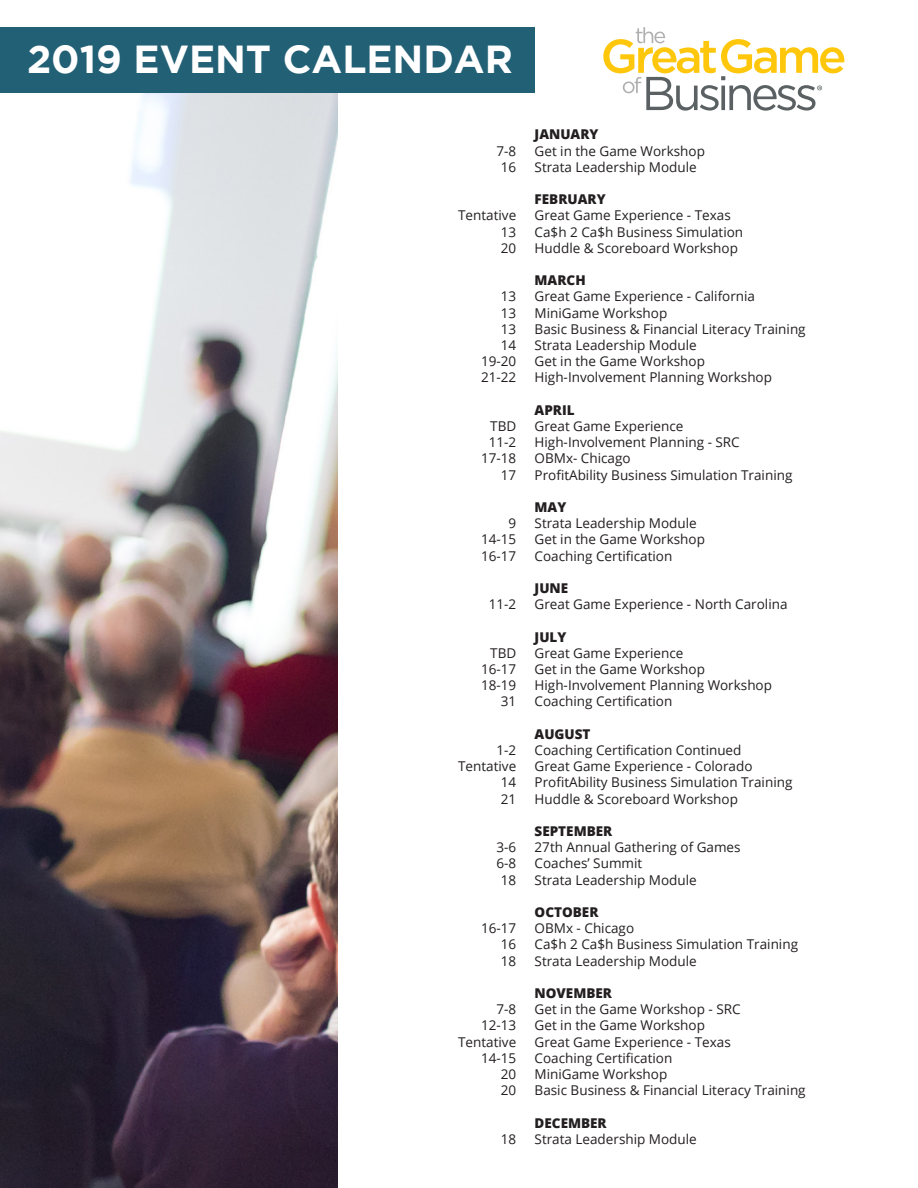
<style>
.page{position:relative;width:918px;height:1188px;background:#fff}
.page>*{position:absolute;margin:0;border:0;box-sizing:border-box;transform-origin:0 0}
.t1{font:700 39px "Gotham";color:#fff}
.t2{font:13.5px "Open Sans";color:#231f20}
.t3{font:800 13.5px "Open Sans";color:#231f20}
</style>
<div class="page">
<svg style="left:603px;top:27px;width:241px;height:84px"></svg>
<img style="left:0;top:93px;width:338px;height:1095px">
<div style="left:0;top:27px;width:535px;height:66px;background:#226075"></div>
<p class="t1" style="left:27px;top:36px;width:487px">2019 EVENT CALENDAR</p>
<p class="t2" style="left:497px;top:142px;width:21px">7-8</p>
<p class="t2" style="left:501px;top:158px;width:17px">16</p>
<p class="t2" style="left:458px;top:206px;width:60px">Tentative</p>
<p class="t2" style="left:501px;top:223px;width:17px">13</p>
<p class="t2" style="left:501px;top:239px;width:17px">20</p>
<p class="t2" style="left:501px;top:287px;width:17px">13</p>
<p class="t2" style="left:501px;top:304px;width:17px">13</p>
<p class="t2" style="left:501px;top:320px;width:17px">13</p>
<p class="t2" style="left:501px;top:336px;width:17px">14</p>
<p class="t2" style="left:481px;top:352px;width:37px">19-20</p>
<p class="t2" style="left:481px;top:368px;width:37px">21-22</p>
<p class="t2" style="left:490px;top:417px;width:28px">TBD</p>
<p class="t2" style="left:489px;top:433px;width:29px">11-2</p>
<p class="t2" style="left:481px;top:449px;width:37px">17-18</p>
<p class="t2" style="left:501px;top:466px;width:17px">17</p>
<p class="t2" style="left:509px;top:514px;width:9px">9</p>
<p class="t2" style="left:481px;top:530px;width:37px">14-15</p>
<p class="t2" style="left:481px;top:547px;width:37px">16-17</p>
<p class="t2" style="left:489px;top:595px;width:29px">11-2</p>
<p class="t2" style="left:490px;top:644px;width:28px">TBD</p>
<p class="t2" style="left:481px;top:660px;width:37px">16-17</p>
<p class="t2" style="left:481px;top:676px;width:37px">18-19</p>
<p class="t2" style="left:501px;top:692px;width:17px">31</p>
<p class="t2" style="left:497px;top:741px;width:21px">1-2</p>
<p class="t2" style="left:458px;top:757px;width:60px">Tentative</p>
<p class="t2" style="left:501px;top:773px;width:17px">14</p>
<p class="t2" style="left:501px;top:790px;width:17px">21</p>
<p class="t2" style="left:497px;top:838px;width:21px">3-6</p>
<p class="t2" style="left:497px;top:854px;width:21px">6-8</p>
<p class="t2" style="left:501px;top:871px;width:17px">18</p>
<p class="t2" style="left:481px;top:919px;width:37px">16-17</p>
<p class="t2" style="left:501px;top:935px;width:17px">16</p>
<p class="t2" style="left:501px;top:952px;width:17px">18</p>
<p class="t2" style="left:497px;top:1000px;width:21px">7-8</p>
<p class="t2" style="left:481px;top:1016px;width:37px">12-13</p>
<p class="t2" style="left:458px;top:1033px;width:60px">Tentative</p>
<p class="t2" style="left:481px;top:1049px;width:37px">14-15</p>
<p class="t2" style="left:501px;top:1065px;width:17px">20</p>
<p class="t2" style="left:501px;top:1081px;width:17px">20</p>
<p class="t2" style="left:501px;top:1130px;width:17px">18</p>
<p class="t3" style="left:535px;top:124px;width:65px">JANUARY</p>
<p class="t2" style="left:535px;top:142px;width:172px">Get in the Game Workshop</p>
<p class="t2" style="left:535px;top:158px;width:164px">Strata Leadership Module</p>
<p class="t3" style="left:535px;top:189px;width:73px">FEBRUARY</p>
<p class="t2" style="left:535px;top:206px;width:198px">Great Game Experience - Texas</p>
<p class="t2" style="left:535px;top:223px;width:210px">Ca$h 2 Ca$h Business Simulation</p>
<p class="t2" style="left:535px;top:239px;width:205px">Huddle &amp; Scoreboard Workshop</p>
<p class="t3" style="left:535px;top:270px;width:53px">MARCH</p>
<p class="t2" style="left:535px;top:287px;width:222px">Great Game Experience - California</p>
<p class="t2" style="left:535px;top:304px;width:134px">MiniGame Workshop</p>
<p class="t2" style="left:535px;top:320px;width:273px">Basic Business &amp; Financial Literacy Training</p>
<p class="t2" style="left:535px;top:336px;width:164px">Strata Leadership Module</p>
<p class="t2" style="left:535px;top:352px;width:172px">Get in the Game Workshop</p>
<p class="t2" style="left:535px;top:368px;width:239px">High-Involvement Planning Workshop</p>
<p class="t3" style="left:535px;top:400px;width:42px">APRIL</p>
<p class="t2" style="left:535px;top:417px;width:150px">Great Game Experience</p>
<p class="t2" style="left:535px;top:433px;width:207px">High-Involvement Planning - SRC</p>
<p class="t2" style="left:535px;top:449px;width:98px">OBMx- Chicago</p>
<p class="t2" style="left:535px;top:466px;width:259px">ProfitAbility Business Simulation Training</p>
<p class="t3" style="left:535px;top:497px;width:33px">MAY</p>
<p class="t2" style="left:535px;top:514px;width:164px">Strata Leadership Module</p>
<p class="t2" style="left:535px;top:530px;width:172px">Get in the Game Workshop</p>
<p class="t2" style="left:535px;top:547px;width:139px">Coaching Certification</p>
<p class="t3" style="left:535px;top:578px;width:35px">JUNE</p>
<p class="t2" style="left:535px;top:595px;width:254px">Great Game Experience - North Carolina</p>
<p class="t3" style="left:535px;top:627px;width:33px">JULY</p>
<p class="t2" style="left:535px;top:644px;width:150px">Great Game Experience</p>
<p class="t2" style="left:535px;top:660px;width:172px">Get in the Game Workshop</p>
<p class="t2" style="left:535px;top:676px;width:239px">High-Involvement Planning Workshop</p>
<p class="t2" style="left:535px;top:692px;width:139px">Coaching Certification</p>
<p class="t3" style="left:535px;top:724px;width:57px">AUGUST</p>
<p class="t2" style="left:535px;top:741px;width:208px">Coaching Certification Continued</p>
<p class="t2" style="left:535px;top:757px;width:219px">Great Game Experience - Colorado</p>
<p class="t2" style="left:535px;top:773px;width:259px">ProfitAbility Business Simulation Training</p>
<p class="t2" style="left:535px;top:790px;width:205px">Huddle &amp; Scoreboard Workshop</p>
<p class="t3" style="left:535px;top:821px;width:79px">SEPTEMBER</p>
<p class="t2" style="left:535px;top:838px;width:208px">27th Annual Gathering of Games</p>
<p class="t2" style="left:535px;top:854px;width:109px">Coaches’ Summit</p>
<p class="t2" style="left:535px;top:871px;width:164px">Strata Leadership Module</p>
<p class="t3" style="left:535px;top:902px;width:65px">OCTOBER</p>
<p class="t2" style="left:535px;top:919px;width:101px">OBMx - Chicago</p>
<p class="t2" style="left:535px;top:935px;width:265px">Ca$h 2 Ca$h Business Simulation Training</p>
<p class="t2" style="left:535px;top:952px;width:164px">Strata Leadership Module</p>
<p class="t3" style="left:535px;top:983px;width:79px">NOVEMBER</p>
<p class="t2" style="left:535px;top:1000px;width:208px">Get in the Game Workshop - SRC</p>
<p class="t2" style="left:535px;top:1016px;width:172px">Get in the Game Workshop</p>
<p class="t2" style="left:535px;top:1033px;width:198px">Great Game Experience - Texas</p>
<p class="t2" style="left:535px;top:1049px;width:139px">Coaching Certification</p>
<p class="t2" style="left:535px;top:1065px;width:134px">MiniGame Workshop</p>
<p class="t2" style="left:535px;top:1081px;width:273px">Basic Business &amp; Financial Literacy Training</p>
<p class="t3" style="left:535px;top:1113px;width:74px">DECEMBER</p>
<p class="t2" style="left:535px;top:1130px;width:164px">Strata Leadership Module</p>
</div>
